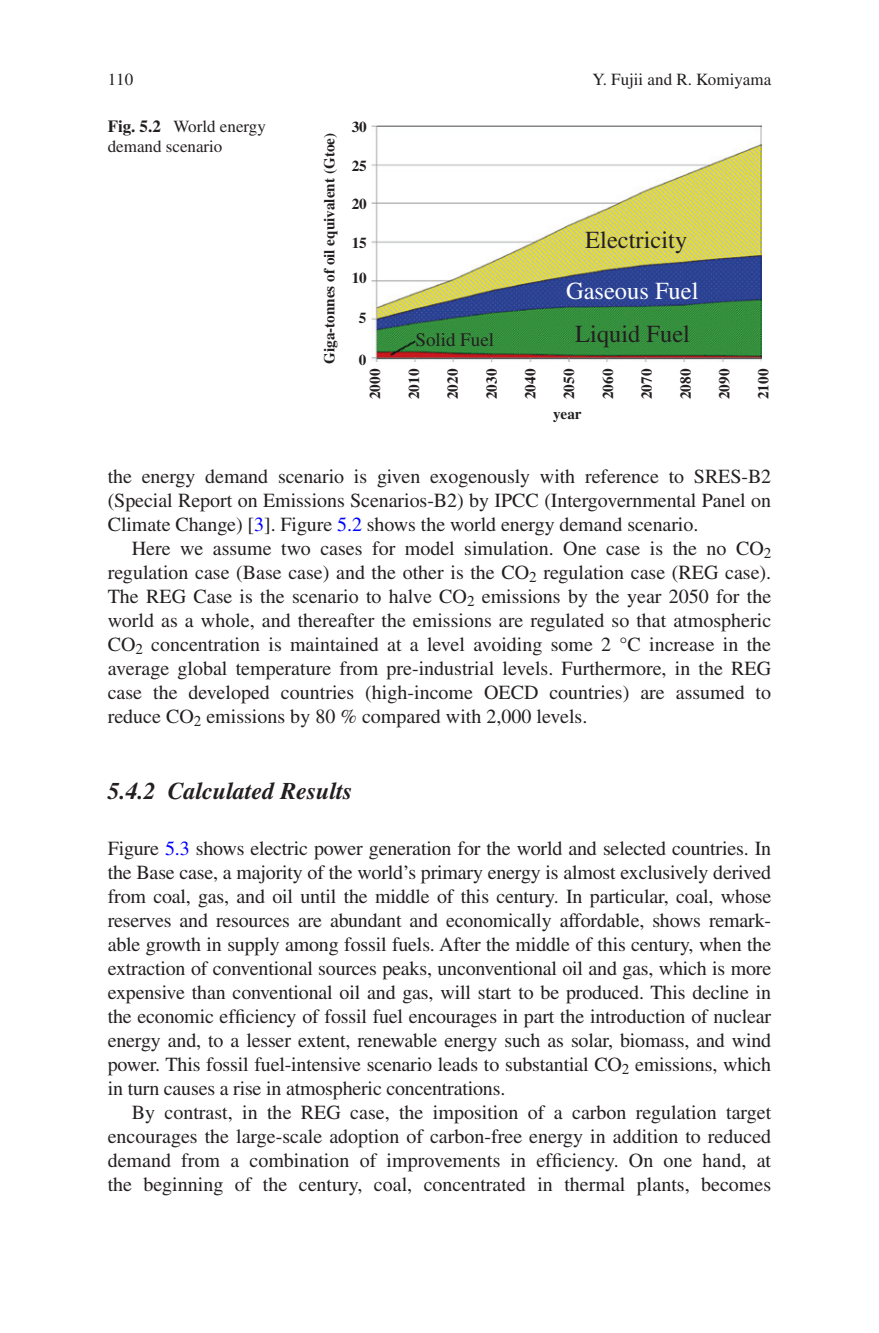
<style>
.page{position:relative;width:879px;height:1333px;background:#fff}
.page>*{position:absolute;margin:0;border:0;box-sizing:border-box;transform-origin:0 0}
.t1{font:24.4px "Times Roman 2";color:#231f20}
.t2{font:24.4px "Times Roman 2";color:#fff}
.t3{font:italic 700 24px "Times";color:#231f20}
.t4{font:20px/24px "Times";letter-spacing:-.005em;color:#231f20;text-align:justify}
.t5{font:19px "Times Roman 2";color:#231f20}
.t6{font:17px/20px "Times";color:#231f20}
.t7{font:700 15.2px "Times";color:#231f20}
.s1{font-weight:700}
.s2{color:#00f}
</style>
<div class="page">
<img style="left:371px;top:126px;width:390px;height:236px">
<p class="t6" style="left:108px;top:69px;width:27px">110</p>
<p class="t6" style="left:592px;top:69px;width:180px">Y. Fujii and R. Komiyama</p>
<p class="t6" style="left:108px;top:117px;width:160px"><span class="s1">Fig. 5.2</span> World energy demand scenario</p>
<p class="t7" style="left:320px;top:364px;width:233px;rotate:-90deg">Giga-tonnes of oil equivalent (Gtoe)</p>
<p class="t7" style="left:352px;top:118px;width:17px">30</p>
<p class="t7" style="left:352px;top:156px;width:17px">25</p>
<p class="t7" style="left:352px;top:195px;width:17px">20</p>
<p class="t7" style="left:352px;top:234px;width:17px">15</p>
<p class="t7" style="left:352px;top:269px;width:17px">10</p>
<p class="t7" style="left:359px;top:309px;width:9px">5</p>
<p class="t7" style="left:359px;top:350px;width:9px">0</p>
<p class="t1" style="left:585px;top:226px;width:104px">Electricity</p>
<p class="t2" style="left:566px;top:277px;width:134px">Gaseous Fuel</p>
<p class="t5" style="left:415px;top:329px;width:80px">Solid Fuel</p>
<p class="t1" style="left:575px;top:320px;width:116px">Liquid Fuel</p>
<p class="t7" style="left:366px;top:399px;width:32px;rotate:-90deg">2000</p>
<p class="t7" style="left:405px;top:399px;width:32px;rotate:-90deg">2010</p>
<p class="t7" style="left:444px;top:399px;width:32px;rotate:-90deg">2020</p>
<p class="t7" style="left:482px;top:399px;width:32px;rotate:-90deg">2030</p>
<p class="t7" style="left:521px;top:399px;width:32px;rotate:-90deg">2040</p>
<p class="t7" style="left:560px;top:399px;width:32px;rotate:-90deg">2050</p>
<p class="t7" style="left:599px;top:399px;width:32px;rotate:-90deg">2060</p>
<p class="t7" style="left:638px;top:399px;width:32px;rotate:-90deg">2070</p>
<p class="t7" style="left:676px;top:399px;width:32px;rotate:-90deg">2080</p>
<p class="t7" style="left:715px;top:399px;width:32px;rotate:-90deg">2090</p>
<p class="t7" style="left:754px;top:399px;width:32px;rotate:-90deg">2100</p>
<p class="t7" style="left:553px;top:404px;width:30px">year</p>
<p class="t4" style="left:108px;top:464px;width:665px">the energy demand scenario is given exogenously with reference to SRES-B2 (Special Report on Emissions Scenarios-B2) by IPCC (Intergovernmental Panel on Climate Change) [<span class="s2">3</span>]. Figure <span class="s2">5.2</span> shows the world energy demand scenario.</p>
<p class="t4" style="left:108px;top:536px;width:665px;text-indent:24px">Here we assume two cases for model simulation. One case is the no CO<sub>2 </sub>regulation case (Base case) and the other is the CO<sub>2</sub> regulation case (REG case).<br>The REG Case is the scenario to halve CO<sub>2</sub> emissions by the year 2050 for the world as a whole, and thereafter the emissions are regulated so that atmospheric CO<sub>2</sub> concentration is maintained at a level avoiding some 2 °C increase in the average global temperature from pre-industrial levels. Furthermore, in the REG case the developed countries (high-income OECD countries) are assumed to reduce CO<sub>2</sub> emissions by 80 % compared with 2,000 levels.</p>
<p class="t3" style="left:108px;top:777px;width:246px">5.4.2 Calculated Results</p>
<p class="t4" style="left:108px;top:836px;width:665px">Figure <span class="s2">5.3</span> shows electric power generation for the world and selected countries. In the Base case, a majority of the world’s primary energy is almost exclusively derived from coal, gas, and oil until the middle of this century. In particular, coal, whose reserves and resources are abundant and economically affordable, shows remark&shy;able growth in supply among fossil fuels. After the middle of this century, when the extraction of conventional sources peaks, unconventional oil and gas, which is more expensive than conventional oil and gas, will start to be produced. This decline in the economic efficiency of fossil fuel encourages in part the introduction of nuclear energy and, to a lesser extent, renewable energy such as solar, biomass, and wind power. This fossil fuel-intensive scenario leads to substantial CO<sub>2</sub> emissions, which in turn causes a rise in atmospheric concentrations.</p>
<p class="t4" style="left:108px;top:1100px;width:665px;text-indent:24px">By contrast, in the REG case, the imposition of a carbon regulation target encourages the large-scale adoption of carbon-free energy in addition to reduced demand from a combination of improvements in efficiency. On one hand, at the beginning of the century, coal, concentrated in thermal plants, becomes</p>
</div>
